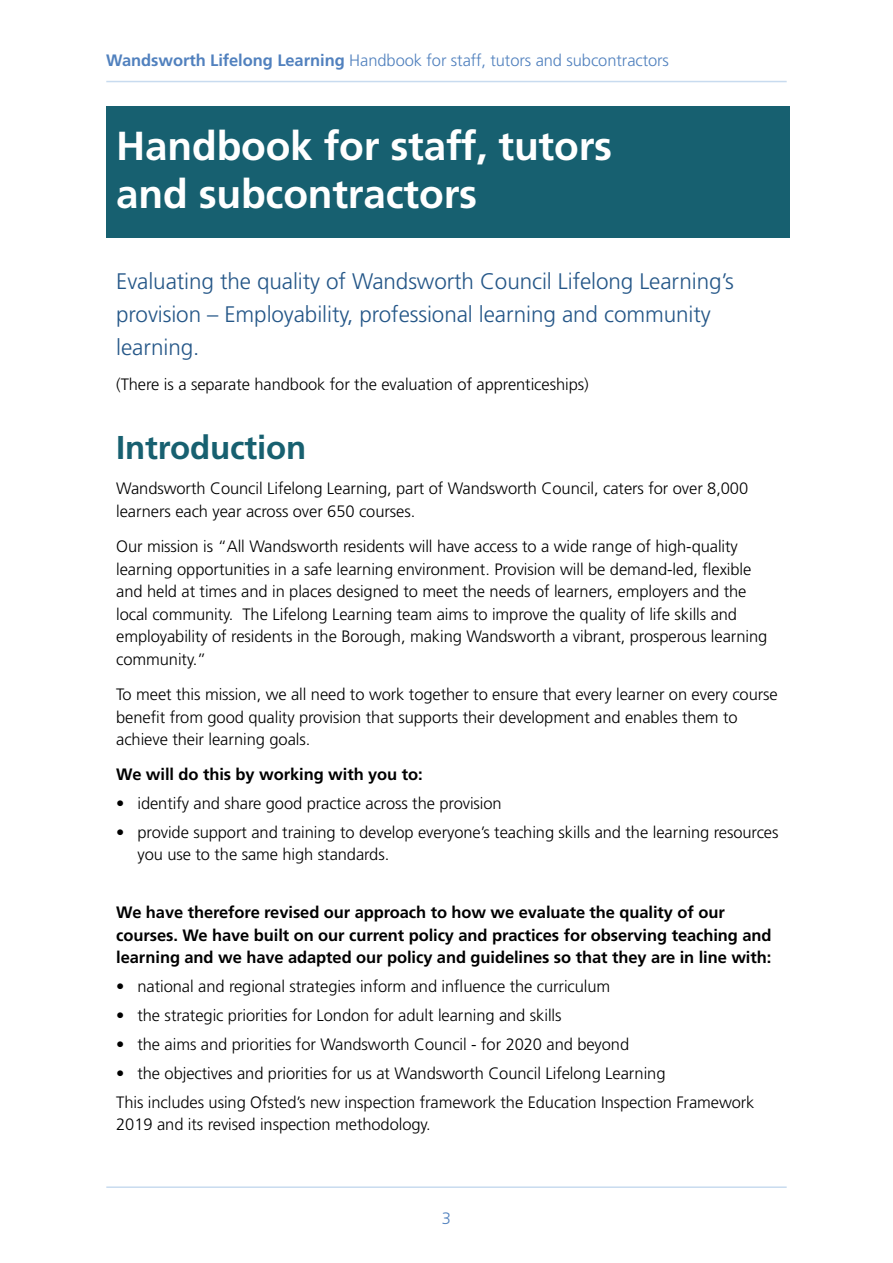
<style>
.page{position:relative;width:893px;height:1263px;background:#fff}
.page>*{position:absolute;margin:0;border:0;box-sizing:border-box;transform-origin:0 0}
.heading_on_first_pag{font:700 40.5px/48px "Frutiger LT";letter-spacing:-.005em;color:#fff}
.heading_1{font:700 33px "Frutiger LT";letter-spacing:-.005em;color:#176070}
.mission_statement{font:300 22.5px/33px "Frutiger LT";letter-spacing:-.005em;color:#255788}
.body_text{font:300 16.5px/22.5px "Frutiger LT";letter-spacing:-.005em;color:#000}
.indent_body_text{font:300 16.5px/22.5px "Frutiger LT";letter-spacing:-.005em;color:#000}
.indent_body_text-2{font:700 16.5px/22.5px "Frutiger LT";letter-spacing:-.005em;color:#000}
.t1{font:300 16.5px "Frutiger LT";letter-spacing:-.005em;color:#5181be}
.s1{font-weight:700}
</style>
<div class="page">
<hr style="left:106px;top:1186px;width:681px;height:2px;background:#c8dbef">
<hr style="left:106px;top:81px;width:681px;height:1px;background:#c8dbef">
<div style="left:106px;top:106px;width:683px;height:132px;background:#176070"></div>
<p class="t1" style="left:106px;top:50px;width:564px"><span class="s1">Wandsworth Lifelong Learning</span> Handbook for staff, tutors and subcontractors</p>
<p class="heading_on_first_pag" style="left:116px;top:122px;width:498px">Handbook for staff, tutors and subcontractors</p>
<p class="mission_statement" style="left:116px;top:265px;width:619px">Evaluating the quality of Wandsworth Council Lifelong Learning’s provision – Employability, professional learning and community learning.</p>
<p class="body_text" style="left:116px;top:374px;width:474px">(There is a separate handbook for the evaluation of apprenticeships)</p>
<p class="heading_1" style="left:116px;top:428px;width:192px">Introduction</p>
<p class="body_text" style="left:116px;top:478px;width:633px">Wandsworth Council Lifelong Learning, part of Wandsworth Council, caters for over 8,000 learners each year across over 650 courses.</p>
<p class="body_text" style="left:116px;top:535px;width:653px">Our mission is “All Wandsworth residents will have access to a wide range of high-quality learning opportunities in a safe learning environment. Provision will be demand-led, flexible and held at times and in places designed to meet the needs of learners, employers and the local community. The Lifelong Learning team aims to improve the quality of life skills and employability of residents in the Borough, making Wandsworth a vibrant, prosperous learning community.”</p>
<p class="body_text" style="left:116px;top:683px;width:663px">To meet this mission, we all need to work together to ensure that every learner on every course benefit from good quality provision that supports their development and enables them to achieve their learning goals.</p>
<p class="indent_body_text-2" style="left:116px;top:763px;width:308px">We will do this by working with you to:</p>
<p class="indent_body_text" style="left:116px;top:792px;width:387px">• identify and share good practice across the provision</p>
<p class="indent_body_text" style="left:137px;top:821px;width:642px;text-indent:-21px">• provide support and training to develop everyone’s teaching skills and the learning resources you use to the same high standards.</p>
<p class="indent_body_text-2" style="left:116px;top:901px;width:657px">We have therefore revised our approach to how we evaluate the quality of our courses. We have built on our current policy and practices for observing teaching and learning and we have adapted our policy and guidelines so that they are in line with:</p>
<p class="indent_body_text" style="left:116px;top:975px;width:496px">• national and regional strategies inform and influence the curriculum</p>
<p class="indent_body_text" style="left:116px;top:1004px;width:447px">• the strategic priorities for London for adult learning and skills</p>
<p class="indent_body_text" style="left:116px;top:1033px;width:514px">• the aims and priorities for Wandsworth Council - for 2020 and beyond</p>
<p class="indent_body_text" style="left:116px;top:1062px;width:551px">• the objectives and priorities for us at Wandsworth Council Lifelong Learning</p>
<p class="body_text" style="left:116px;top:1091px;width:640px">This includes using Ofsted’s new inspection framework the Education Inspection Framework<br>2019 and its revised inspection methodology.</p>
<p class="t1" style="left:442px;top:1209px;width:11px">3</p>
</div>
